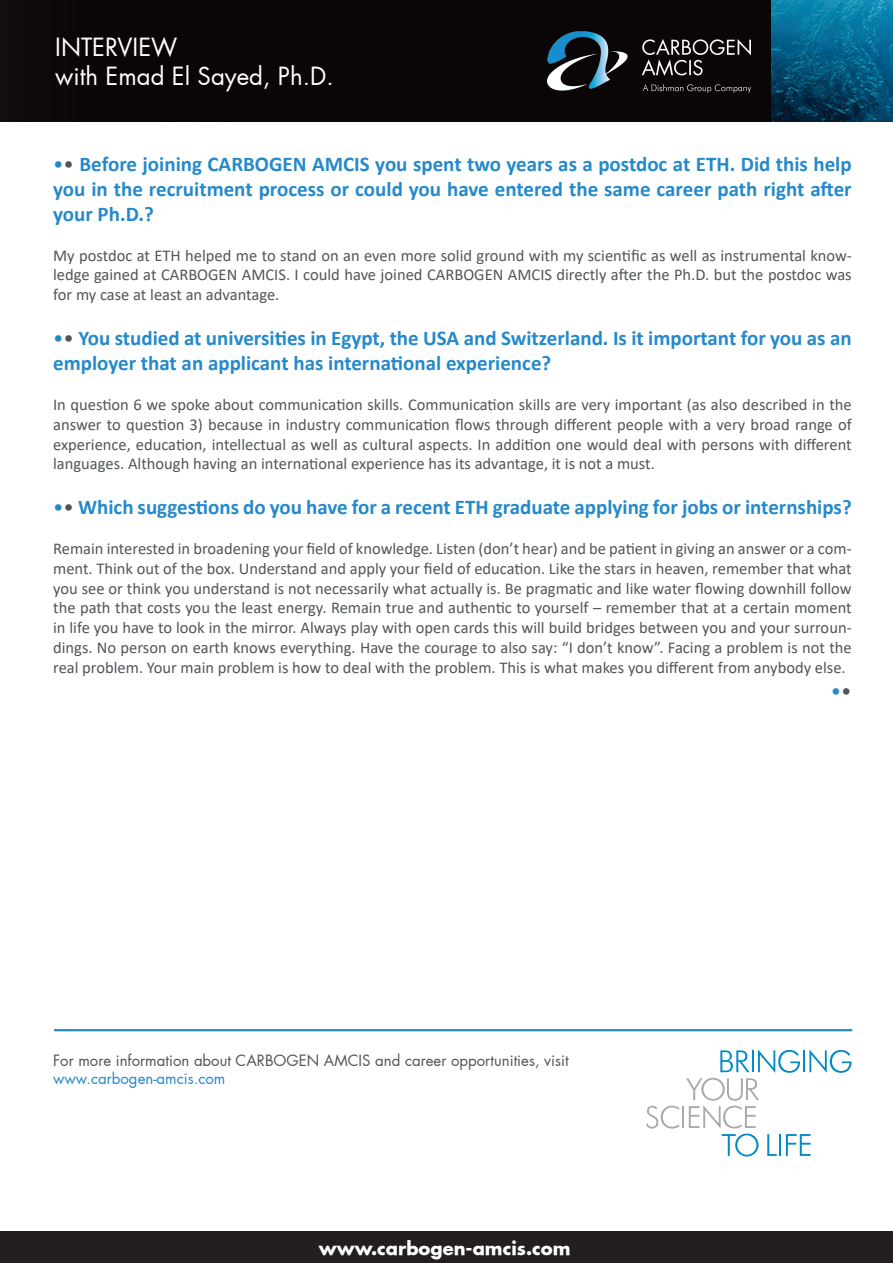
<style>
.page{position:relative;width:893px;height:1263px;background:#fff}
.page>*{position:absolute;margin:0;border:0;box-sizing:border-box;transform-origin:0 0}
.t1{font:24px/28.8px "Futura";color:#fff}
.t2{font:700 21px/25.2px "Calibri";color:#2589ca;text-align:justify}
.t3{font:21px "Calibri";color:#2589ca}
.t4{font:700 18px "Futura";color:#fff}
.t5{font:16.5px/19.8px "Calibri";color:#525659;text-align:justify}
.t6{font:15px "Futura";color:#525659}
.t7{font:15px "Futura";color:#2589ca}
.s1{font-weight:400}
.s2{font-weight:400;color:#515558}
.s3{color:#515558}
</style>
<div class="page">
<div style="left:0;top:1px;width:893px;height:120px;background:#0a0507"></div>
<img style="left:771px;top:1px;width:122px;height:120px">
<div style="left:0;top:1231px;width:893px;height:32px;background:#231f20"></div>
<svg style="left:646px;top:1106px;width:33px;height:22px"></svg>
<hr style="left:682px;top:1106px;width:2px;height:22px;background:#a8a9ad">
<svg style="left:686px;top:1049px;width:166px;height:107px"></svg>
<hr style="left:54px;top:1029px;width:798px;height:2px;background:#2589ca">
<img style="left:548px;top:31px;width:203px;height:62px">
<h1 class="t1" style="left:55px;top:33px;width:280px">INTERVIEW<br>with Emad El Sayed, Ph.D.</h1>
<p class="t2" style="left:53px;top:151px;width:800px"><span class="s1">•</span><span class="s2">•</span> Before joining CARBOGEN AMCIS you spent two years as a postdoc at ETH. Did this help you in the recruitment process or could you have entered the same career path right after your Ph.D.?</p>
<p class="t5" style="left:53px;top:245px;width:800px">My postdoc at ETH helped me to stand on an even more solid ground with my scientific as well as instrumental know&shy;ledge gained at CARBOGEN AMCIS. I could have joined CARBOGEN AMCIS directly after the Ph.D. but the postdoc was for my case at least an advantage.</p>
<p class="t2" style="left:53px;top:325px;width:800px"><span class="s1">•</span><span class="s2">•</span> You studied at universities in Egypt, the USA and Switzerland. Is it important for you as an employer that an applicant has international experience?</p>
<p class="t5" style="left:53px;top:394px;width:800px">In question 6 we spoke about communication skills. Communication skills are very important (as also described in the answer to question 3) because in industry communication flows through different people with a very broad range of experience, education, intellectual as well as cultural aspects. In addition one would deal with persons with different languages. Although having an international experience has its advantage, it is not a must.</p>
<p class="t2" style="left:53px;top:495px;width:800px"><span class="s1">•</span><span class="s2">•</span> Which suggestions do you have for a recent ETH graduate applying for jobs or internships?</p>
<p class="t5" style="left:53px;top:538px;width:800px">Remain interested in broadening your field of knowledge. Listen (don’t hear) and be patient in giving an answer or a com&shy;ment. Think out of the box. Understand and apply your field of education. Like the stars in heaven, remember that what you see or think you understand is not necessarily what actually is. Be pragmatic and like water flowing downhill follow the path that costs you the least energy. Remain true and authentic to yourself – remember that at a certain moment in life you have to look in the mirror. Always play with open cards this will build bridges between you and your surroun&shy;dings. No person on earth knows everything. Have the courage to also say: “I don’t know”. Facing a problem is not the real problem. Your main problem is how to deal with the problem. This is what makes you different from anybody else.</p>
<p class="t3" style="left:831px;top:676px;width:22px">•<span class="s3">•</span></p>
<p class="t6" style="left:53px;top:1050px;width:517px">For more information about CARBOGEN AMCIS and career opportunities, visit</p>
<p class="t7" style="left:53px;top:1068px;width:174px">www.carbogen-amcis.com</p>
<p class="t4" style="left:319px;top:1236px;width:253px">www.carbogen-amcis.com</p>
</div>
